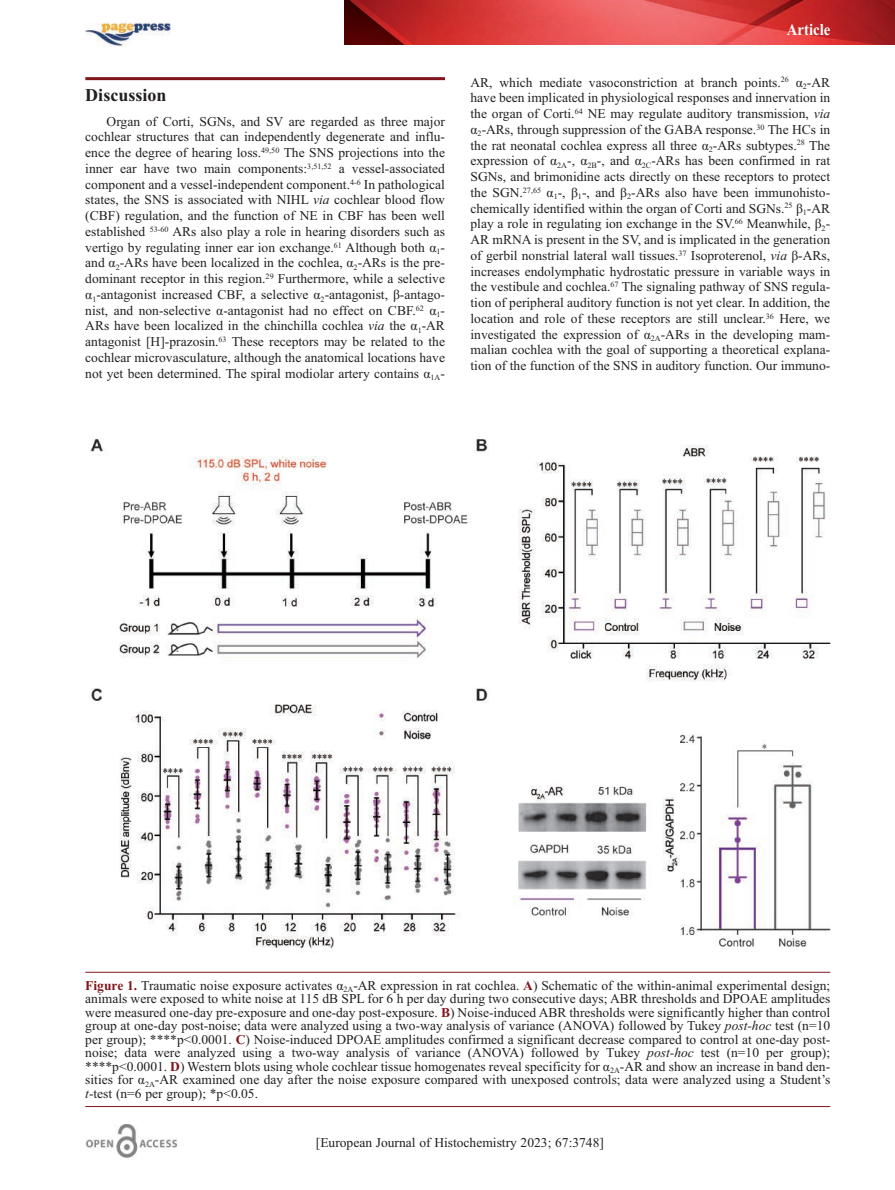
<style>
.page{position:relative;width:895px;height:1190px;background:#fff}
.page>*{position:absolute;margin:0;border:0;box-sizing:border-box;transform-origin:0 0}
.t1{font:700 18px "Times New Roman";color:#231f20}
.t2{font:700 16.5px "Times New Roman";color:#fff;scale:.9 1}
.t3{font:13.5px/15.8px "Times New Roman";color:#231f20;text-align:justify}
.s1{font-style:italic}
.s2{font-weight:700;color:#81151b}
</style>
<div class="page">
<svg style="left:344px;top:0;width:550px;height:45px;background:#cc3c3d"></svg>
<hr style="left:85px;top:77px;width:360px;height:3px;background:#81151b">
<img style="left:86px;top:22px;width:84px;height:25px">
<img style="left:86px;top:1124px;width:92px;height:34px">
<hr style="left:85px;top:972px;width:744px;height:1px;background:#81151b">
<hr style="left:85px;top:1106px;width:744px;height:1px;background:#81151b">
<img style="left:90px;top:439px;width:739px;height:512px">
<h1 class="t1" style="left:85px;top:85px;width:83px">Discussion</h1>
<p class="t3" style="left:85px;top:113px;width:361px;text-indent:21px">Organ of Corti, SGNs, and SV are regarded as three major cochlear structures that can independently degenerate and influ&shy;ence the degree of hearing loss.<sup>49,50</sup> The SNS projections into the inner ear have two main components:<sup>3,51,52</sup> a vessel-associated component and a vessel-independent component.<sup>4-6</sup> In pathological states, the SNS is associated with NIHL <span class="s1">via</span> cochlear blood flow (CBF) regulation, and the function of NE in CBF has been well established <sup>53-60</sup> ARs also play a role in hearing disorders such as vertigo by regulating inner ear ion exchange.<sup>61</sup> Although both α<sub>1</sub>- and α<sub>2</sub>-ARs have been localized in the cochlea, α<sub>2</sub>-ARs is the pre&shy;dominant receptor in this region.<sup>29</sup> Furthermore, while a selective α<sub>1</sub>-antagonist increased CBF, a selective α<sub>2</sub>-antagonist, β-antago&shy;nist, and non-selective α-antagonist had no effect on CBF.<sup>62</sup> α<sub>1</sub>- ARs have been localized in the chinchilla cochlea <span class="s1">via</span> the α<sub>1</sub>-AR antagonist [H]-prazosin.<sup>63</sup> These receptors may be related to the cochlear microvasculature, although the anatomical locations have not yet been determined. The spiral modiolar artery contains α<sub>1A</sub>-</p>
<p class="t2" style="left:786px;top:19px;width:50px">article</p>
<p class="t3" style="left:470px;top:74px;width:361px">AR, which mediate vasoconstriction at branch points.<sup>26</sup> α<sub>2</sub>-AR have been implicated in physiological responses and innervation in the organ of Corti.<sup>64</sup> NE may regulate auditory transmission, <span class="s1">via </span>α<sub>2</sub>-ARs, through suppression of the GABA response.<sup>30</sup> The HCs in the rat neonatal cochlea express all three α<sub>2</sub>-ARs subtypes.<sup>28</sup> The expression of α<sub>2A</sub>-, α<sub>2B</sub>-, and α<sub>2C</sub>-ARs has been confirmed in rat SGNs, and brimonidine acts directly on these receptors to protect the SGN.<sup>27,65</sup> α<sub>1</sub>-, β<sub>1</sub>-, and β<sub>2</sub>-ARs also have been immunohisto&shy;chemically identified within the organ of Corti and SGNs.<sup>25</sup> β<sub>1</sub>-AR play a role in regulating ion exchange in the SV.<sup>66</sup> Meanwhile, β<sub>2</sub>- AR mRNA is present in the SV, and is implicated in the generation of gerbil nonstrial lateral wall tissues.<sup>37</sup> Isoproterenol, <span class="s1">via</span> β-ARs, increases endolymphatic hydrostatic pressure in variable ways in the vestibule and cochlea.<sup>67</sup> The signaling pathway of SNS regula&shy;tion of peripheral auditory function is not yet clear. In addition, the location and role of these receptors are still unclear.<sup>36</sup> Here, we investigated the expression of α<sub>2A</sub>-ARs in the developing mam&shy;malian cochlea with the goal of supporting a theoretical explana&shy;tion of the function of the SNS in auditory function. Our immuno-</p>
<p class="t3" style="left:85px;top:978px;width:746px;line-height:13.5px"><span class="s2">Figure 1.</span> Traumatic noise exposure activates α<sub>2A</sub>-AR expression in rat cochlea. <span class="s2">A</span>) Schematic of the within-animal experimental design; animals were exposed to white noise at 115 dB SPL for 6 h per day during two consecutive days; ABR thresholds and DPOAE amplitudes were measured one-day pre-exposure and one-day post-exposure. <span class="s2">B</span>) Noise-induced ABR thresholds were significantly higher than control group at one-day post-noise; data were analyzed using a two-way analysis of variance (ANOVA) followed by Tukey <span class="s1">post-hoc</span> test (n=10 per group); ****p&lt;0.0001. <span class="s2">C</span>) Noise-induced DPOAE amplitudes confirmed a significant decrease compared to control at one-day post&shy;noise; data were analyzed using a two-way analysis of variance (ANOVA) followed by Tukey <span class="s1">post-hoc</span> test (n=10 per group); ****p&lt;0.0001. <span class="s2">D</span>) Western blots using whole cochlear tissue homogenates reveal specificity for α<sub>2A</sub>-AR and show an increase in band den&shy;sities for α<sub>2A</sub>-AR examined one day after the noise exposure compared with unexposed controls; data were analyzed using a Student’s <span class="s1">t</span>-test (n=6 per group); *p&lt;0.05.</p>
<p class="t3" style="left:316px;top:1135px;width:289px">[European Journal of Histochemistry 2023; 67:3748]</p>
</div>
